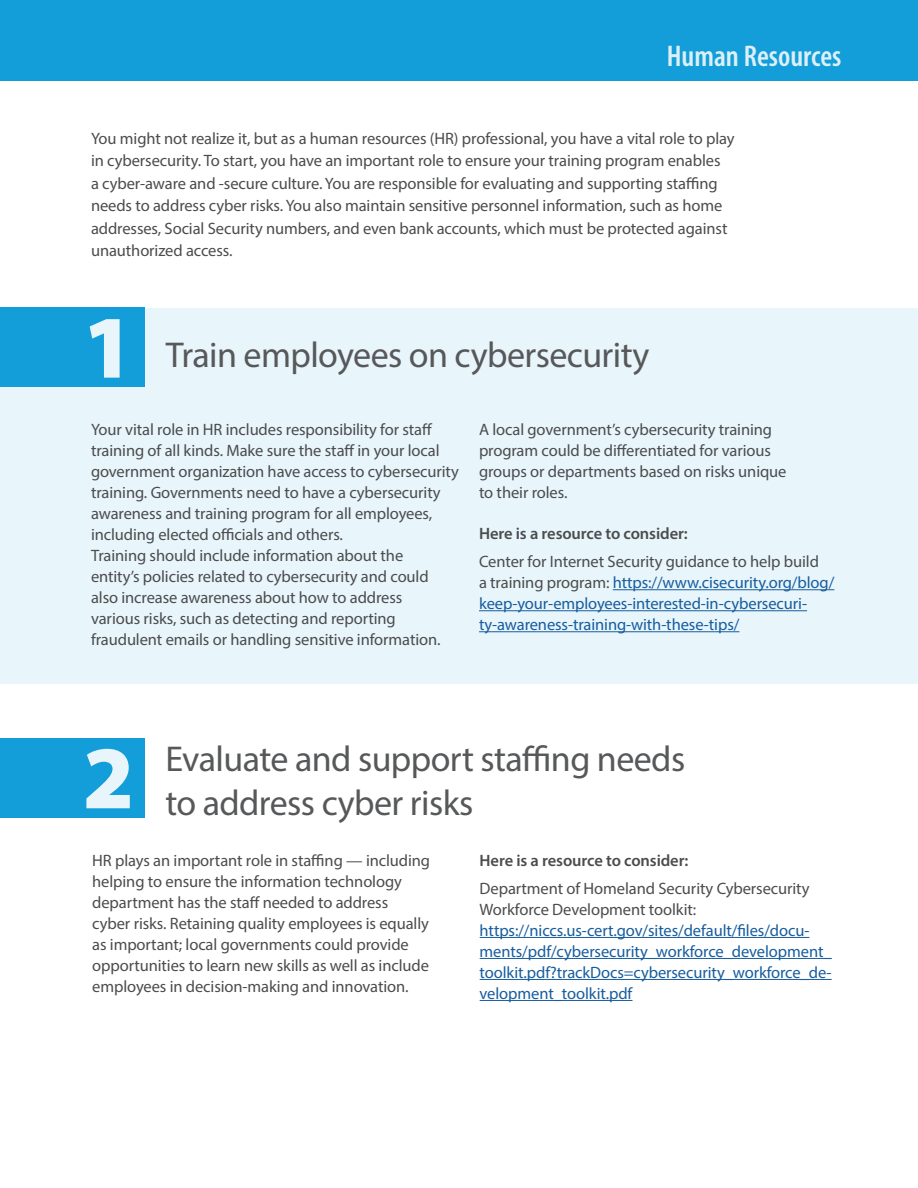
<style>
.page{position:relative;width:918px;height:1188px;background:#fff}
.page>*{position:absolute;margin:0;border:0;box-sizing:border-box;transform-origin:0 0}
.t1{font:900 90px "Myriad Pro";color:#e8f5fb}
.t2{font:36px/44.2px "Myriad Pro";letter-spacing:-.015em;color:#57585a}
.t3{font:600 condensed 30px "Myriad Pro";color:#dcf0f9}
.t4{font:16.5px/21px "Myriad Pro";letter-spacing:-.005em;color:#4b4c4d}
.t5{font:16.5px/21px "Myriad Pro";letter-spacing:-.005em;color:#175d9e}
.t6{font:600 16.5px "Myriad Pro";letter-spacing:-.005em;color:#4b4c4d}
.s1{color:#4b4c4d}
</style>
<div class="page">
<div style="left:0;top:308px;width:918px;height:375px;background:#e8f5fb"></div>
<hr style="left:613px;top:589px;width:221px;height:1px;background:#175d9e">
<hr style="left:479px;top:610px;width:328px;height:1px;background:#175d9e">
<hr style="left:479px;top:631px;width:260px;height:1px;background:#175d9e">
<div style="left:0;top:0;width:918px;height:81px;background:#149ed9"></div>
<hr style="left:480px;top:937px;width:329px;height:1px;background:#175d9e">
<hr style="left:480px;top:958px;width:352px;height:1px;background:#175d9e">
<hr style="left:480px;top:979px;width:352px;height:1px;background:#175d9e">
<hr style="left:480px;top:1000px;width:152px;height:1px;background:#175d9e">
<div style="left:0;top:308px;width:144px;height:79px;background:#149ed9"></div>
<div style="left:0;top:738px;width:144px;height:80px;background:#149ed9"></div>
<p class="t3" style="left:667px;top:38px;width:176px">Human Resources</p>
<p class="t4" style="left:91px;top:127px;width:645px;line-height:22.5px">You might not realize it, but as a human resources (HR) professional, you have a vital role to play in cybersecurity. To start, you have an important role to ensure your training program enables<br>a cyber-aware and -secure culture. You are responsible for evaluating and supporting staffing needs to address cyber risks. You also maintain sensitive personnel information, such as home addresses, Social Security numbers, and even bank accounts, which must be protected against unauthorized access.</p>
<p class="t1" style="left:83px;top:287px;width:53px">1</p>
<p class="t2" style="left:166px;top:332px;width:485px">Train employees on cybersecurity</p>
<p class="t4" style="left:91px;top:419px;width:369px">Your vital role in HR includes responsibility for staff training of all kinds. Make sure the staff in your local government organization have access to cybersecurity training. Governments need to have a cybersecurity awareness and training program for all employees, including elected officials and others.<br>Training should include information about the<br>entity’s policies related to cybersecurity and could also increase awareness about how to address<br>various risks, such as detecting and reporting fraudulent emails or handling sensitive information.</p>
<p class="t4" style="left:479px;top:419px;width:309px">A local government’s cybersecurity training program could be differentiated for various groups or departments based on risks unique to their roles.</p>
<p class="t6" style="left:479px;top:523px;width:210px">Here is a resource to consider:</p>
<p class="t5" style="left:479px;top:551px;width:357px"><span class="s1">Center for Internet Security guidance to help build<br>a training program:</span> https://www.cisecurity.org/blog/ keep-your-employees-interested-in-cybersecuri&shy;ty-awareness-training-with-these-tips/</p>
<p class="t1" style="left:83px;top:718px;width:53px">2</p>
<p class="t2" style="left:165px;top:736px;width:521px">Evaluate and support staffing needs to address cyber risks</p>
<p class="t4" style="left:92px;top:850px;width:339px">HR plays an important role in staffing — including helping to ensure the information technology department has the staff needed to address cyber risks. Retaining quality employees is equally as important; local governments could provide opportunities to learn new skills as well as include employees in decision-making and innovation.</p>
<p class="t6" style="left:480px;top:850px;width:210px">Here is a resource to consider:</p>
<p class="t5" style="left:480px;top:878px;width:354px"><span class="s1">Department of Homeland Security Cybersecurity Workforce Development toolkit: </span>https://niccs.us-cert.gov/sites/default/files/docu&shy;ments/pdf/cybersecurity_workforce_development_ toolkit.pdf?trackDocs=cybersecurity_workforce_de&shy;velopment_toolkit.pdf</p>
</div>
